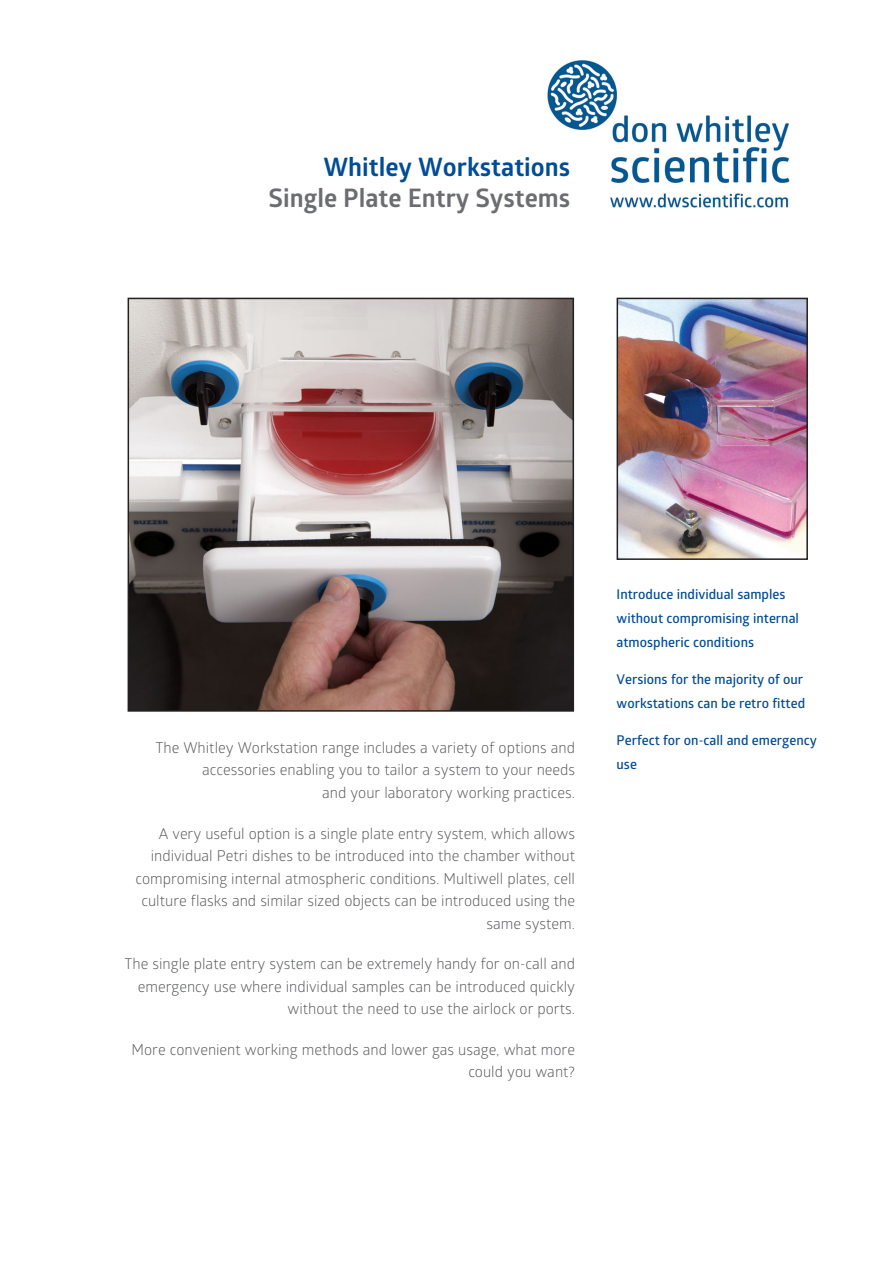
<style>
.page{position:relative;width:893px;height:1263px;background:#fff}
.page>*{position:absolute;margin:0;border:0;box-sizing:border-box;transform-origin:0 0}
.Product_Name{font:700 25.5px "Glober";color:#6c6d70}
.Product_Name-2{font:700 25.5px "Glober";color:#004c97}
.Text_Right{font:15px/22.5px "Glober";color:#57585a;text-align:right}
.Margin_Text_Left{font:600 13.5px/24px "Glober";color:#004c97}
</style>
<div class="page">
<img style="left:547px;top:60px;width:243px;height:147px">
<img style="left:620px;top:301px;width:185px;height:256px">
<div style="left:617px;top:298px;width:191px;height:262px;border:2px solid #231f20"></div>
<img style="left:131px;top:301px;width:440px;height:408px">
<div style="left:128px;top:298px;width:446px;height:414px;border:2px solid #231f20"></div>
<p class="Product_Name-2" style="left:323px;top:149px;width:248px">Whitley Workstations</p>
<p class="Product_Name" style="left:269px;top:180px;width:303px">Single Plate Entry Systems</p>
<p class="Text_Right" style="left:155px;top:736px;width:421px">The Whitley Workstation range includes a variety of options and accessories enabling you to tailor a system to your needs<br>and your laboratory working practices.</p>
<p class="Text_Right" style="left:135px;top:821px;width:441px">A very useful option is a single plate entry system, which allows individual Petri dishes to be introduced into the chamber without compromising internal atmospheric conditions. Multiwell plates, cell culture flasks and similar sized objects can be introduced using the same system.</p>
<p class="Text_Right" style="left:125px;top:952px;width:452px">The single plate entry system can be extremely handy for on-call and emergency use where individual samples can be introduced quickly without the need to use the airlock or ports.</p>
<p class="Text_Right" style="left:132px;top:1037px;width:445px">More convenient working methods and lower gas usage, what more could you want?</p>
<p class="Margin_Text_Left" style="left:617px;top:582px;width:184px">Introduce individual samples without compromising internal atmospheric conditions</p>
<p class="Margin_Text_Left" style="left:617px;top:667px;width:190px">Versions for the majority of our workstations can be retro fitted</p>
<p class="Margin_Text_Left" style="left:617px;top:728px;width:202px">Perfect for on-call and emergency use</p>
</div>
